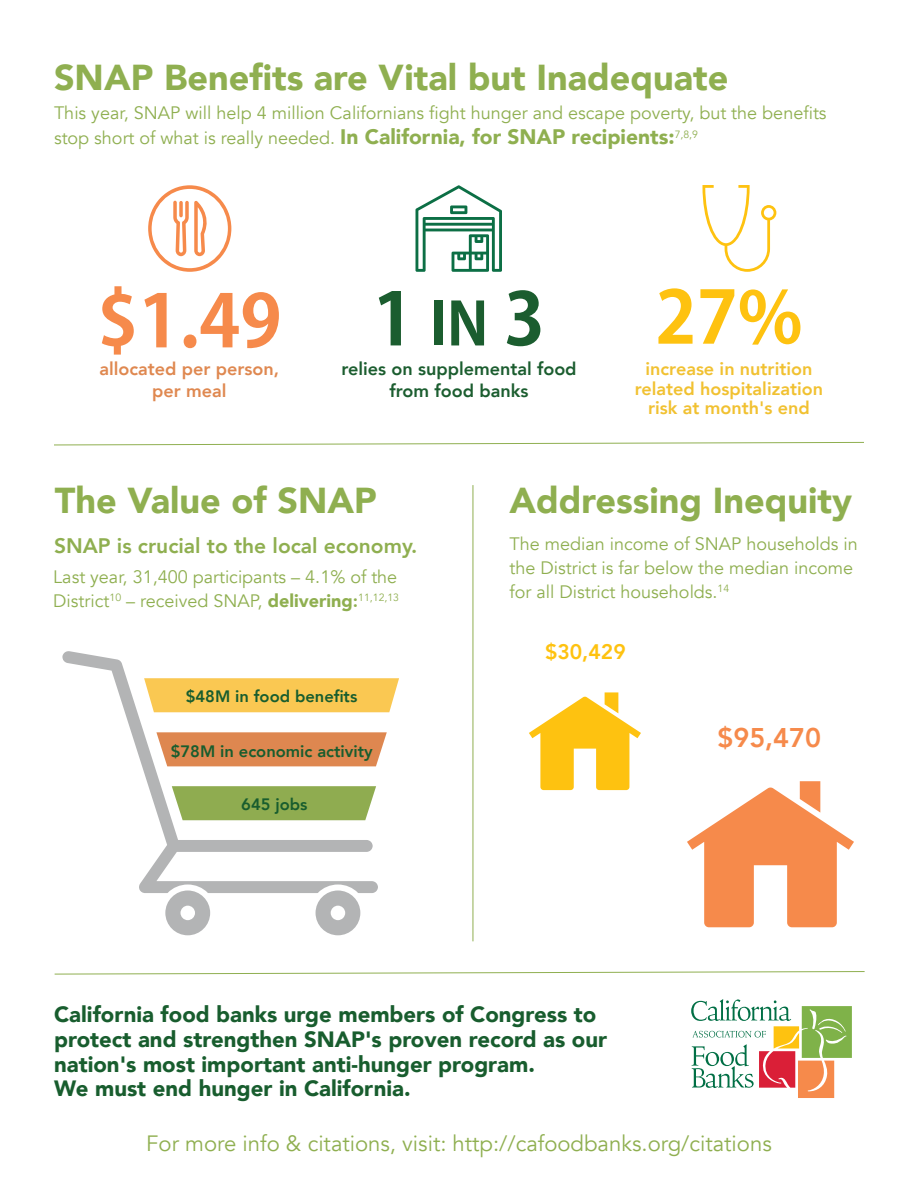
<style>
.page{position:relative;width:918px;height:1188px;background:#fff}
.page>*{position:absolute;margin:0;border:0;box-sizing:border-box;transform-origin:0 0}
.t1{font:700 72px "Koz Go Pr 6 N";color:#f68a4b}
.t2{font:700 72px "Koz Go Pr 6 N";color:#1b5d2f}
.t3{font:700 72px "Koz Go Pr 6 N";color:#fec210}
.t4{font:900 36px "Avenir";color:#8faf50}
.t5{font:800 27px "Avenir";color:#f68a4b}
.t6{font:900 22.2px/24.8px "Avenir";color:#185d2e}
.t7{font:22.2px "Avenir";color:#8faf50}
.t8{font:900 21px "Avenir";color:#8faf50}
.t9{font:800 21px "Avenir";color:#8faf50}
.t10{font:800 21px "Avenir";color:#fec210}
.t11{font:18px/24px "Avenir";color:#8faf50}
.t12{font:800 18px/19.5px "Avenir";color:#f1c131;text-align:center}
.t13{font:800 18px/21.6px "Avenir";color:#1b5d2f;text-align:center}
.t14{font:800 18px/21.6px "Avenir";color:#df8850;text-align:center}
.t15{font:800 16.5px "Avenir";color:#185d2e}
.s1{font-weight:400;font-size:18px}
.s2{font-size:58.5px}
.s3{font-weight:900}
.s4{font-weight:800}
</style>
<div class="page">
<svg style="left:54px;top:971px;width:811px;height:4px"></svg>
<svg style="left:148px;top:185px;width:83px;height:87px"></svg>
<svg style="left:416px;top:185px;width:86px;height:87px"></svg>
<svg style="left:702px;top:185px;width:74px;height:87px"></svg>
<svg style="left:387px;top:678px;width:12px;height:34px"></svg>
<svg style="left:62px;top:651px;width:325px;height:242px"></svg>
<div style="left:162px;top:888px;width:51px;height:50px;background:#b3b4b5;border-radius:50%"></div>
<div style="left:159px;top:885px;width:57px;height:56px;border:6px solid #fff;border-radius:50%"></div>
<div style="left:313px;top:888px;width:50px;height:50px;background:#b3b4b5;border-radius:50%"></div>
<div style="left:310px;top:885px;width:56px;height:56px;border:6px solid #fff;border-radius:50%"></div>
<svg style="left:179px;top:904px;width:17px;height:17px"></svg>
<div style="left:178px;top:903px;width:19px;height:20px;border:2px solid #b3b4b5;border-radius:50%"></div>
<svg style="left:329px;top:904px;width:17px;height:17px"></svg>
<div style="left:328px;top:903px;width:20px;height:20px;border:2px solid #b3b4b5;border-radius:50%"></div>
<svg style="left:54px;top:442px;width:810px;height:4px"></svg>
<svg style="left:691px;top:999px;width:161px;height:99px"></svg>
<svg style="left:529px;top:692px;width:112px;height:98px"></svg>
<svg style="left:687px;top:781px;width:167px;height:146px"></svg>
<hr style="left:473px;top:485px;width:1px;height:456px;background:#8faf50">
<h2 class="t4" style="left:54px;top:47px;width:676px">SNAP Benefits are Vital but Inadequate</h2>
<p class="t11" style="left:54px;top:101px;width:774px">This year, SNAP will help 4 million Californians fight hunger and escape poverty, but the benefits</p>
<p class="t8" style="left:54px;top:119px;width:646px"><span class="s1">stop short of what is really needed.</span> In California, for SNAP recipients:<sup>7,8,9</sup></p>
<h1 class="t1" style="left:97px;top:280px;width:186px">$1.49</h1>
<h1 class="t2" style="left:373px;top:278px;width:174px">1 <span class="s2">IN</span> 3</h1>
<p class="t14" style="left:99px;top:358px;width:181px">allocated per person, per meal</p>
<p class="t13" style="left:341px;top:358px;width:237px">relies on supplemental food from food banks</p>
<h1 class="t3" style="left:655px;top:277px;width:149px">27%</h1>
<p class="t12" style="left:635px;top:359px;width:190px">increase in nutrition related hospitalization risk at month's end</p>
<h2 class="t4" style="left:55px;top:470px;width:323px">The Value of SNAP</h2>
<p class="t9" style="left:54px;top:529px;width:365px">SNAP is crucial to the local economy.</p>
<p class="t11" style="left:53px;top:565px;width:347px">Last year, 31,400 participants – 4.1% of the<br>District<sup>10</sup> – received SNAP, <span class="s3">delivering</span><span class="s4">:</span><sup>11,12,13</sup></p>
<p class="t15" style="left:186px;top:684px;width:173px">$48M in food benefits</p>
<p class="t15" style="left:171px;top:738px;width:203px">$78M in economic activity</p>
<p class="t15" style="left:241px;top:791px;width:68px">645 jobs</p>
<h2 class="t4" style="left:509px;top:470px;width:344px">Addressing Inequity</h2>
<p class="t11" style="left:509px;top:532px;width:350px">The median income of SNAP households in the District is far below the median income for all District households.<sup>14</sup></p>
<p class="t10" style="left:545px;top:635px;width:82px">$30,429</p>
<h3 class="t5" style="left:717px;top:717px;width:105px">$95,470</h3>
<p class="t6" style="left:54px;top:1001px;width:555px">California food banks urge members of Congress to protect and strengthen SNAP's proven record as our nation's most important anti-hunger program.<br>We must end hunger in California.</p>
<p class="t7" style="left:146px;top:1130px;width:627px">For more info &amp; citations, visit: http://cafoodbanks.org/citations</p>
</div>
